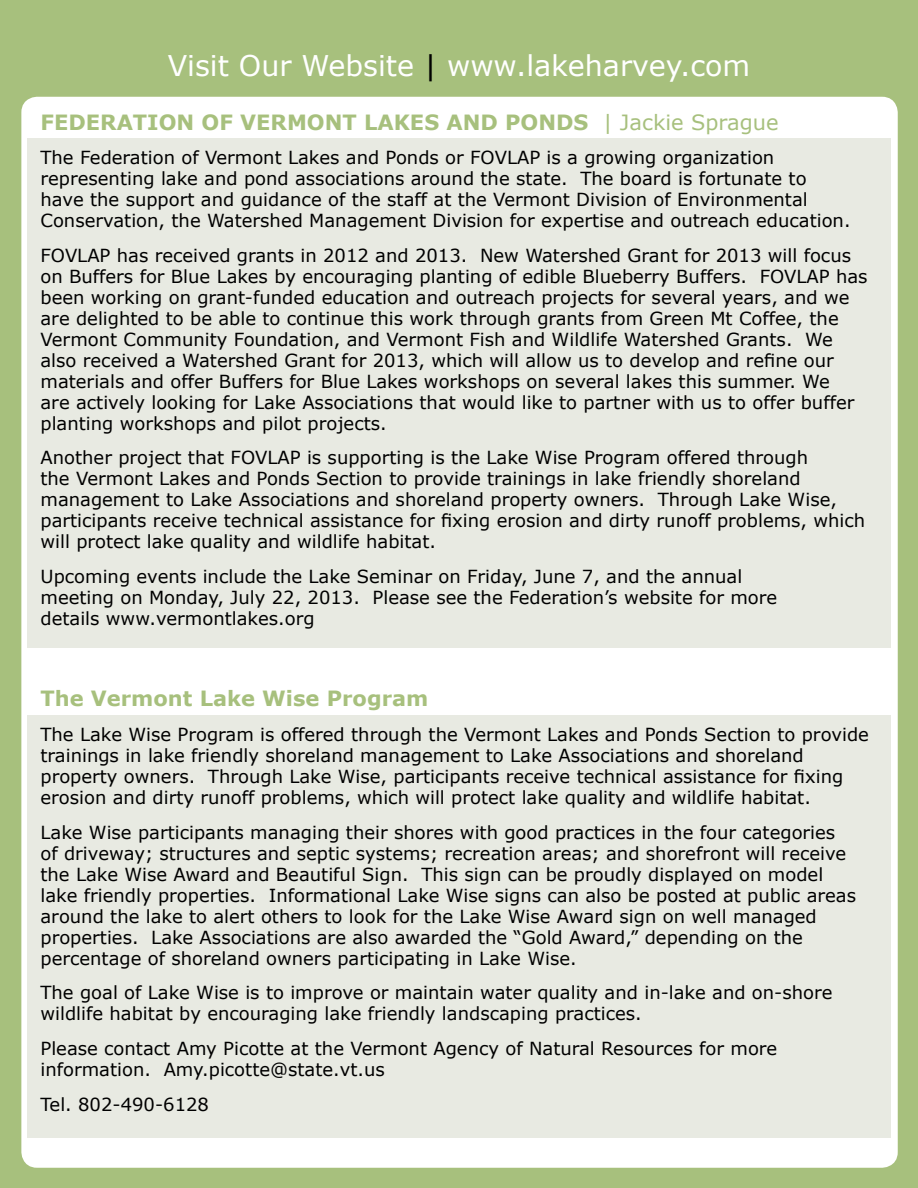
<style>
.page{position:relative;width:918px;height:1188px;background:#a7c07d}
.page>*{position:absolute;margin:0;border:0;box-sizing:border-box;transform-origin:0 0}
.t1{font:28.5px "Verdana";color:#fff}
.t2{font:700 21px "Verdana";color:#a7c07d}
.t3{font:18px/21px "Verdana";color:#000}
.s1{color:#000}
.s2{font-weight:400}
</style>
<div class="page">
<div style="left:24px;top:99px;width:872px;height:1067px;background:#fff;border-radius:14px"></div>
<div style="left:21px;top:97px;width:877px;height:1071px;border:4px solid #fff;border-radius:14px"></div>
<div style="left:27px;top:139px;width:864px;height:509px;background:#e8eae2"></div>
<div style="left:27px;top:716px;width:864px;height:422px;background:#e8eae2"></div>
<h1 class="t1" style="left:168px;top:46px;width:584px">Visit Our Website <span class="s1">|</span> www.lakeharvey.com</h1>
<p class="t2" style="left:40px;top:107px;width:740px">FEDERATION OF VERMONT LAKES AND PONDS <span class="s2">| Jackie Sprague</span></p>
<p class="t3" style="left:40px;top:147px;width:812px">The Federation of Vermont Lakes and Ponds or FOVLAP is a growing organization representing lake and pond associations around the state. The board is fortunate to have the support and guidance of the staff at the Vermont Division of Environmental Conservation, the Watershed Management Division for expertise and outreach education.</p>
<p class="t3" style="left:40px;top:244px;width:829px">FOVLAP has received grants in 2012 and 2013. New Watershed Grant for 2013 will focus on Buffers for Blue Lakes by encouraging planting of edible Blueberry Buffers. FOVLAP has been working on grant-funded education and outreach projects for several years, and we are delighted to be able to continue this work through grants from Green Mt Coffee, the Vermont Community Foundation, and Vermont Fish and Wildlife Watershed Grants. We also received a Watershed Grant for 2013, which will allow us to develop and refine our materials and offer Buffers for Blue Lakes workshops on several lakes this summer. We<br>are actively looking for Lake Associations that would like to partner with us to offer buffer planting workshops and pilot projects.</p>
<p class="t3" style="left:40px;top:447px;width:826px">Another project that FOVLAP is supporting is the Lake Wise Program offered through<br>the Vermont Lakes and Ponds Section to provide trainings in lake friendly shoreland management to Lake Associations and shoreland property owners. Through Lake Wise, participants receive technical assistance for fixing erosion and dirty runoff problems, which will protect lake quality and wildlife habitat.</p>
<p class="t3" style="left:40px;top:565px;width:738px">Upcoming events include the Lake Seminar on Friday, June 7, and the annual meeting on Monday, July 22, 2013. Please see the Federation’s website for more details www.vermontlakes.org</p>
<p class="t2" style="left:40px;top:684px;width:389px">The Vermont Lake Wise Program</p>
<p class="t3" style="left:40px;top:724px;width:830px">The Lake Wise Program is offered through the Vermont Lakes and Ponds Section to provide trainings in lake friendly shoreland management to Lake Associations and shoreland property owners. Through Lake Wise, participants receive technical assistance for fixing erosion and dirty runoff problems, which will protect lake quality and wildlife habitat.</p>
<p class="t3" style="left:40px;top:822px;width:817px">Lake Wise participants managing their shores with good practices in the four categories of driveway; structures and septic systems; recreation areas; and shorefront will receive the Lake Wise Award and Beautiful Sign. This sign can be proudly displayed on model lake friendly properties. Informational Lake Wise signs can also be posted at public areas around the lake to alert others to look for the Lake Wise Award sign on well managed properties. Lake Associations are also awarded the “Gold Award,” depending on the percentage of shoreland owners participating in Lake Wise.</p>
<p class="t3" style="left:40px;top:982px;width:794px">The goal of Lake Wise is to improve or maintain water quality and in-lake and on-shore wildlife habitat by encouraging lake friendly landscaping practices.</p>
<p class="t3" style="left:40px;top:1038px;width:738px">Please contact Amy Picotte at the Vermont Agency of Natural Resources for more information. Amy.picotte@state.vt.us</p>
<p class="t3" style="left:40px;top:1093px;width:170px">Tel. 802-490-6128</p>
</div>
